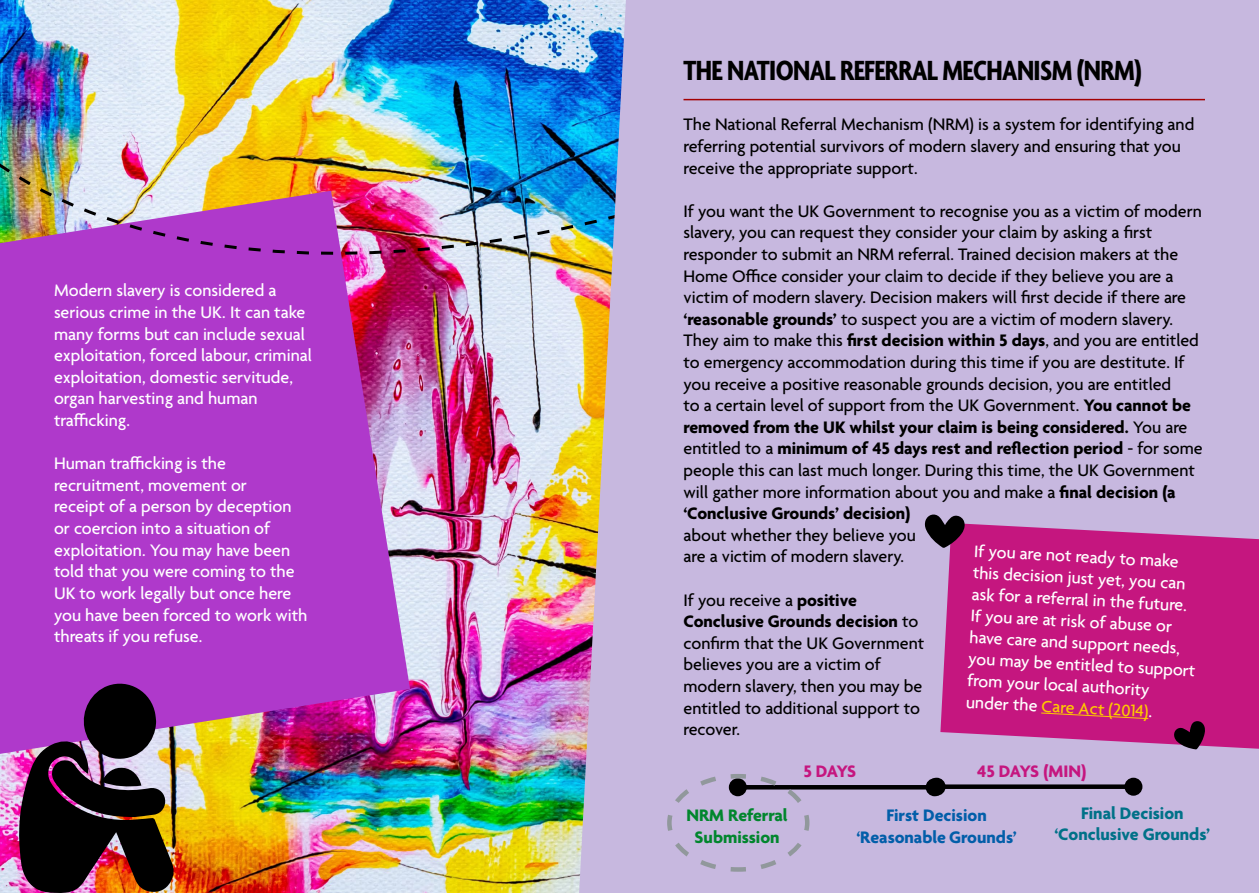
<style>
.page{position:relative;width:1259px;height:893px;background:#fff}
.page>*{position:absolute;margin:0;border:0;box-sizing:border-box;transform-origin:0 0}
.t1{font:700 condensed 30px "Agenda";letter-spacing:-.02em;color:#000}
.t2{font:500 18px/21.6px "Agenda";color:#000}
.t3{font:500 18px/21.6px "Agenda";color:#fff}
.t4{font:700 18px/21.6px "Agenda";color:#025ea9;text-align:center}
.t5{font:700 18px/21.6px "Agenda";color:#007188;text-align:center}
.t6{font:700 18px/21.6px "Agenda";color:#01862d;text-align:center}
.t7{font:700 18px "Agenda";letter-spacing:-.03em;color:#c5167f}
.s1{font-weight:700}
.s2{color:#fec900}
</style>
<div class="page">
<img style="left:0;top:0;width:579px;height:893px">
<svg style="left:0;top:391px;width:410px;height:363px;background:#b241c4"></svg>
<img style="left:17px;top:678px;width:157px;height:215px">
<img style="left:0;top:39px;width:579px;height:352px">
<div style="left:579px;top:0;width:680px;height:893px;background:#c7b8df"></div>
<hr style="left:683px;top:99px;width:522px;height:1px;background:#a30003">
<svg style="left:940px;top:523px;width:319px;height:226px;background:#c52487"></svg>
<svg style="left:1041px;top:713px;width:107px;height:6px"></svg>
<svg style="left:1173px;top:721px;width:32px;height:28px"></svg>
<svg style="left:924px;top:512px;width:41px;height:36px"></svg>
<hr style="left:738px;top:785px;width:196px;height:4px;background:#000">
<svg style="left:925px;top:778px;width:18px;height:18px"></svg>
<div style="left:936px;top:784px;width:197px;height:5px;background:#000"></div>
<div style="left:927px;top:778px;width:18px;height:18px;background:#000;border-radius:50%"></div>
<div style="left:1124px;top:778px;width:18px;height:18px;background:#000;border-radius:50%"></div>
<svg style="left:665px;top:772px;width:146px;height:102px;background:#bcafd3"></svg>
<p class="t3" style="left:54px;top:281px;width:259px">Modern slavery is considered a serious crime in the UK. It can take many forms but can include sexual exploitation, forced labour, criminal exploitation, domestic servitude, organ harvesting and human trafficking.</p>
<p class="t3" style="left:54px;top:454px;width:255px">Human trafficking is the recruitment, movement or<br>receipt of a person by deception or coercion into a situation of exploitation. You may have been told that you were coming to the<br>UK to work legally but once here you have been forced to work with threats if you refuse.</p>
<h1 class="t1" style="left:683px;top:54px;width:460px">THE NATIONAL REFERRAL MECHANISM (NRM)</h1>
<p class="t2" style="left:683px;top:115px;width:512px">The National Referral Mechanism (NRM) is a system for identifying and referring potential survivors of modern slavery and ensuring that you receive the appropriate support.</p>
<p class="t2" style="left:683px;top:201px;width:521px">If you want the UK Government to recognise you as a victim of modern slavery, you can request they consider your claim by asking a first responder to submit an NRM referral. Trained decision makers at the Home Office consider your claim to decide if they believe you are a victim of modern slavery. Decision makers will first decide if there are <span class="s1">‘reasonable grounds’</span> to suspect you are a victim of modern slavery.<br>They aim to make this <span class="s1">first decision within 5 days</span>, and you are entitled to emergency accommodation during this time if you are destitute. If you receive a positive reasonable grounds decision, you are entitled<br>to a certain level of support from the UK Government. <span class="s1">You cannot be removed from the UK whilst your claim is being considered.</span> You are entitled to a <span class="s1">minimum of 45 days rest and reflection period</span> - for some people this can last much longer. During this time, the UK Government will gather more information about you and make a <span class="s1">final decision (a ‘Conclusive Grounds’ decision)</span></p>
<p class="t2" style="left:683px;top:525px;width:234px">about whether they believe you are a victim of modern slavery.</p>
<p class="t2" style="left:683px;top:590px;width:242px">If you receive a <span class="s1">positive<br>Conclusive Grounds decision</span> to confirm that the UK Government believes you are a victim of modern slavery, then you may be entitled to additional support to recover.</p>
<p class="t3" style="left:974px;top:541px;width:229px;rotate:3deg">If you are not ready to make this decision just yet, you can ask for a referral in the future.<br>If you are at risk of abuse or have care and support needs, you may be entitled to support from your local authority under the <span class="s2">Care Act (2014)</span>.</p>
<p class="t7" style="left:803px;top:761px;width:54px">5 DAYS</p>
<p class="t7" style="left:977px;top:761px;width:111px">45 DAYS (MIN)</p>
<p class="t6" style="left:686px;top:806px;width:103px">NRM Referral<br>Submission</p>
<p class="t4" style="left:856px;top:806px;width:162px">First Decision ‘Reasonable Grounds’</p>
<p class="t5" style="left:1054px;top:803px;width:157px">Final Decision ‘Conclusive Grounds’</p>
</div>
